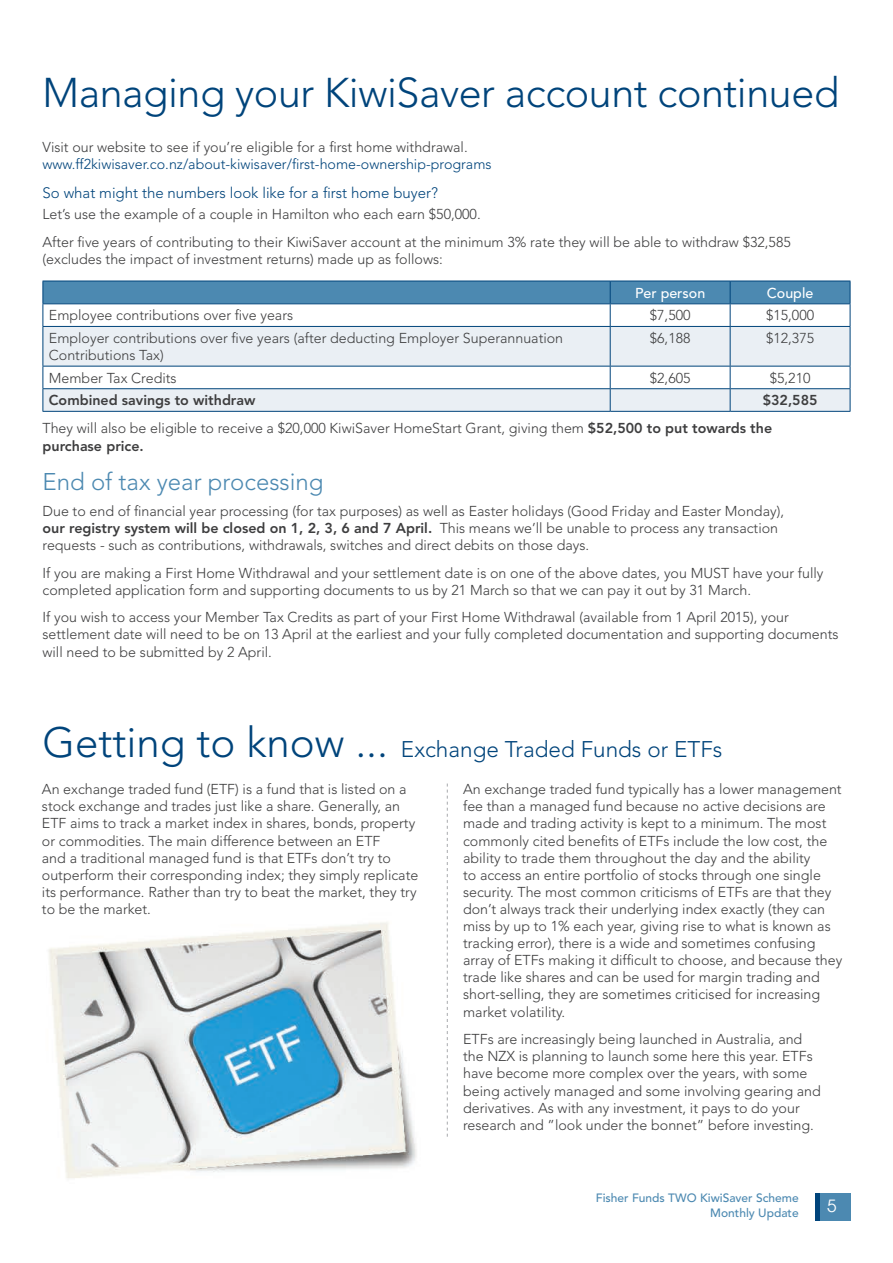
<style>
.page{position:relative;width:893px;height:1263px;background:#fff}
.page>*{position:absolute;margin:0;border:0;box-sizing:border-box;transform-origin:0 0}
.t1{font:300 42px "Avenir";color:#00447b}
.t2{font:300 41.25px "Avenir";letter-spacing:-.01em;color:#00447b}
.t3{font:300 24px "Avenir";color:#4c89b1}
.t4{font:300 22.5px "Avenir";color:#00447b}
.t5{font:16.95px "Avant Garde";color:#fff}
.t6{font:300 15px "Avenir";color:#00447b}
.t7{font:300 14.25px/17.1px "Avenir";color:#3e3e3f}
.t8{font:300 14.25px "Avenir";color:#00447b}
.t9{font:800 14.25px "Avenir";color:#3e3e3f}
.t10{font:500 14.25px "Avenir";color:#fff}
.t11{font:500 12px/14.4px "Avenir";color:#4c89b1;text-align:right}
.s1{font-weight:800}
</style>
<div class="page">
<img style="left:42px;top:280px;width:809px;height:941px">
<div style="left:817px;top:1193px;width:33px;height:27px;background:#4c89b1"></div>
<div style="left:815px;top:1193px;width:5px;height:27px;background:#00447b"></div>
<svg style="left:447px;top:783px;width:1px;height:354px"></svg>
<svg style="left:44px;top:327px;width:806px;height:84px;fill:#eaeff4"></svg>
<svg style="left:43px;top:281px;width:808px;height:45px"></svg>
<hr style="left:43px;top:326px;width:567px;height:1px;background:#00447b">
<hr style="left:43px;top:327px;width:1px;height:39px;background:#00447b">
<hr style="left:610px;top:326px;width:120px;height:1px;background:#00447b">
<hr style="left:610px;top:327px;width:1px;height:39px;background:#00447b">
<hr style="left:730px;top:326px;width:120px;height:1px;background:#00447b">
<hr style="left:730px;top:327px;width:1px;height:39px;background:#00447b">
<hr style="left:850px;top:327px;width:1px;height:39px;background:#00447b">
<hr style="left:43px;top:366px;width:567px;height:1px;background:#00447b">
<hr style="left:610px;top:366px;width:120px;height:1px;background:#00447b">
<hr style="left:730px;top:366px;width:120px;height:1px;background:#00447b">
<hr style="left:43px;top:388px;width:567px;height:1px;background:#00447b">
<svg style="left:43px;top:366px;width:1px;height:45px"></svg>
<hr style="left:610px;top:388px;width:120px;height:1px;background:#00447b">
<svg style="left:610px;top:366px;width:1px;height:45px"></svg>
<hr style="left:730px;top:388px;width:120px;height:1px;background:#00447b">
<svg style="left:730px;top:366px;width:1px;height:45px"></svg>
<svg style="left:850px;top:366px;width:1px;height:45px"></svg>
<hr style="left:43px;top:411px;width:567px;height:1px;background:#00447b">
<hr style="left:610px;top:411px;width:120px;height:1px;background:#00447b">
<hr style="left:730px;top:411px;width:120px;height:1px;background:#00447b">
<h2 class="t2" style="left:43px;top:68px;width:798px">Managing your KiwiSaver account continued</h2>
<p class="t7" style="left:43px;top:139px;width:427px">Visit our website to see if you’re eligible for a first home withdrawal.</p>
<p class="t8" style="left:43px;top:156px;width:451px">www.ff2kiwisaver.co.nz/about-kiwisaver/first-home-ownership-programs</p>
<p class="t6" style="left:43px;top:184px;width:397px">So what might the numbers look like for a first home buyer?</p>
<p class="t7" style="left:43px;top:200px;width:750px;line-height:27.8px">Let’s use the example of a couple in Hamilton who each earn $50,000.<br>After five years of contributing to their KiwiSaver account at the minimum 3% rate they will be able to withdraw $32,585</p>
<p class="t7" style="left:43px;top:251px;width:402px">(excludes the impact of investment returns) made up as follows:</p>
<p class="t10" style="left:635px;top:285px;width:72px">Per person</p>
<p class="t10" style="left:767px;top:285px;width:48px">Couple</p>
<p class="t7" style="left:49px;top:307px;width:246px">Employee contributions over five years</p>
<p class="t7" style="left:650px;top:307px;width:42px">$7,500</p>
<p class="t7" style="left:766px;top:307px;width:50px">$15,000</p>
<p class="t7" style="left:49px;top:330px;width:516px">Employer contributions over five years (after deducting Employer Superannuation<br>Contributions Tax)</p>
<p class="t7" style="left:650px;top:330px;width:42px">$6,188</p>
<p class="t7" style="left:766px;top:330px;width:50px">$12,375</p>
<p class="t7" style="left:49px;top:369px;width:129px">Member Tax Credits</p>
<p class="t7" style="left:650px;top:369px;width:42px">$2,605</p>
<p class="t7" style="left:770px;top:369px;width:42px">$5,210</p>
<p class="t9" style="left:49px;top:392px;width:208px">Combined savings to withdraw</p>
<p class="t7" style="left:43px;top:386px;width:776px;line-height:28px;text-indent:720px"><span class="s1">$32,585<br></span>They will also be eligible to receive a $20,000 KiwiSaver HomeStart Grant, giving them <span class="s1">$52,500 to put towards the</span></p>
<p class="t9" style="left:43px;top:437px;width:103px">purchase price.</p>
<h3 class="t3" style="left:43px;top:468px;width:283px">End of tax year processing</h3>
<p class="t7" style="left:43px;top:502px;width:743px">Due to end of financial year processing (for tax purposes) as well as Easter holidays (Good Friday and Easter Monday), <span class="s1">our registry system will be closed on 1, 2, 3, 6 and 7 April.</span> This means we’ll be unable to process any transaction requests - such as contributions, withdrawals, switches and direct debits on those days.</p>
<p class="t7" style="left:43px;top:564px;width:782px">If you are making a First Home Withdrawal and your settlement date is on one of the above dates, you MUST have your fully completed application form and supporting documents to us by 21 March so that we can pay it out by 31 March.</p>
<p class="t7" style="left:43px;top:609px;width:798px">If you wish to access your Member Tax Credits as part of your First Home Withdrawal (available from 1 April 2015), your settlement date will need to be on 13 April at the earliest and your fully completed documentation and supporting documents will need to be submitted by 2 April.</p>
<h1 class="t1" style="left:43px;top:717px;width:347px">Getting to know ...</h1>
<p class="t7" style="left:42px;top:781px;width:378px">An exchange traded fund (ETF) is a fund that is listed on a stock exchange and trades just like a share. Generally, an ETF aims to track a market index in shares, bonds, property or commodities. The main difference between an ETF<br>and a traditional managed fund is that ETFs don’t try to outperform their corresponding index; they simply replicate its performance. Rather than try to beat the market, they try to be the market.</p>
<p class="t7" style="left:463px;top:781px;width:381px">An exchange traded fund typically has a lower management fee than a managed fund because no active decisions are made and trading activity is kept to a minimum. The most commonly cited benefits of ETFs include the low cost, the ability to trade them throughout the day and the ability<br>to access an entire portfolio of stocks through one single security. The most common criticisms of ETFs are that they don’t always track their underlying index exactly (they can miss by up to 1% each year, giving rise to what is known as tracking error), there is a wide and sometimes confusing array of ETFs making it difficult to choose, and because they trade like shares and can be used for margin trading and short-selling, they are sometimes criticised for increasing market volatility.</p>
<p class="t7" style="left:463px;top:1031px;width:359px">ETFs are increasingly being launched in Australia, and the NZX is planning to launch some here this year. ETFs have become more complex over the years, with some being actively managed and some involving gearing and derivatives. As with any investment, it pays to do your research and ”look under the bonnet” before investing.</p>
<h3 class="t4" style="left:401px;top:736px;width:323px">Exchange Traded Funds or ETFs</h3>
<p class="t11" style="left:596px;top:1191px;width:204px">Fisher Funds TWO KiwiSaver Scheme<br>Monthly Update</p>
<p class="t5" style="left:827px;top:1196px;width:11px">5</p>
</div>
